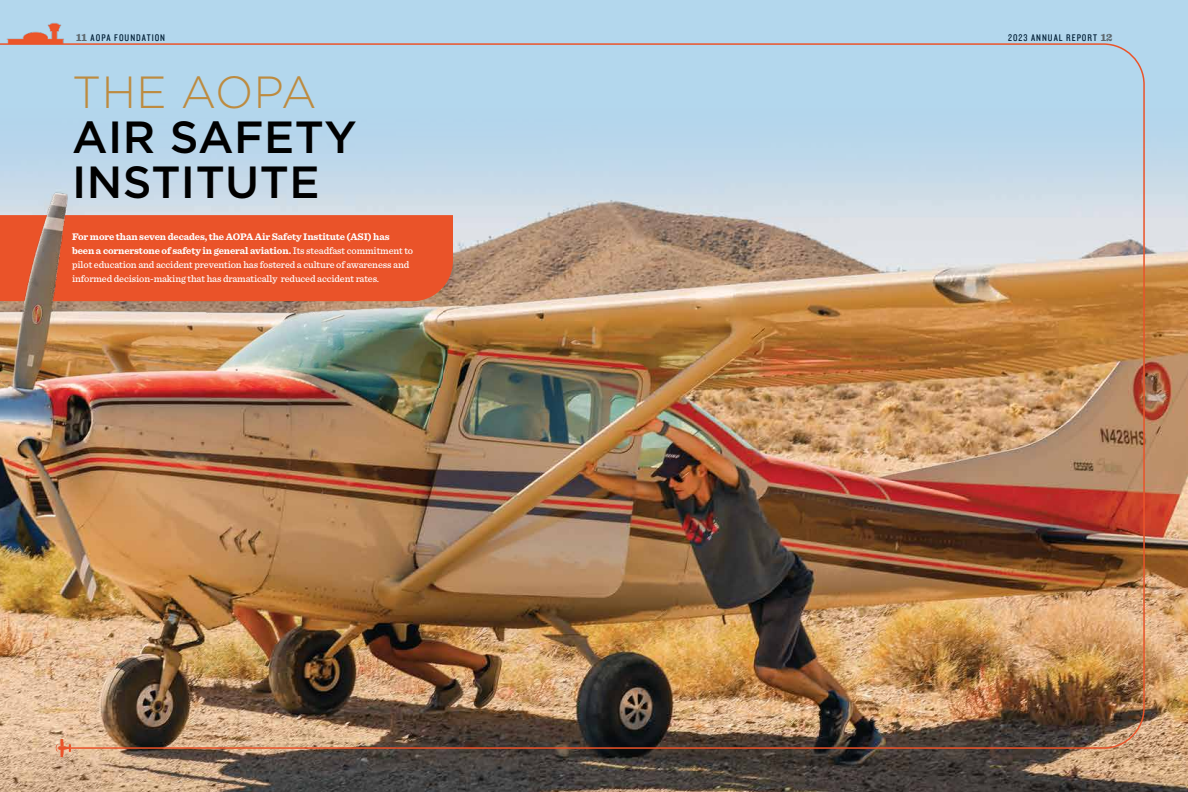
<style>
.page{position:relative;width:1188px;height:792px;background:#fff}
.page>*{position:absolute;margin:0;border:0;box-sizing:border-box;transform-origin:0 0}
.t1{font:500 45px/45px "Gotham";letter-spacing:.01em;color:#000}
.t2{font:300 45px "Gotham";letter-spacing:.01em;color:#bd8b40}
.t3{font:500 10px/14px "Sentinel";letter-spacing:-.01em;color:#fff}
.t4{font:10px "Knockout 29 Junior Ltweight";letter-spacing:.1em;color:#001d34}
.s1{font-family:"Sentinel";font-weight:900;font-size:11px;color:#5f696f}
.s2{font-weight:700}
</style>
<div class="page">
<img style="left:0;top:217px;width:1188px;height:575px">
<div style="left:0;top:0;width:1188px;height:217px;background:#b3d7ed"></div>
<img style="left:6px;top:23px;width:58px;height:20px">
<img style="left:0;top:43px;width:1146px;height:707px">
<svg style="left:56px;top:739px;width:16px;height:18px"></svg>
<p class="t4" style="left:76px;top:31px;width:91px"><span class="s1">11</span> AOPA FOUNDATION</p>
<p class="t4" style="left:1008px;top:31px;width:106px">2023 ANNUAL REPORT <span class="s1">12</span></p>
<h1 class="t2" style="left:72px;top:64px;width:246px">THE AOPA</h1>
<h1 class="t1" style="left:72px;top:114px;width:286px">AIR SAFETY<br>INSTITUTE</h1>
<p class="t3" style="left:72px;top:229px;width:343px"><span class="s2">For more than seven decades, the AOPA Air Safety Institute (ASI) has been a cornerstone of safety in general aviation.</span> Its steadfast commitment to pilot education and accident prevention has fostered a culture of awareness and informed decision-making that has dramatically reduced accident rates.</p>
</div>
